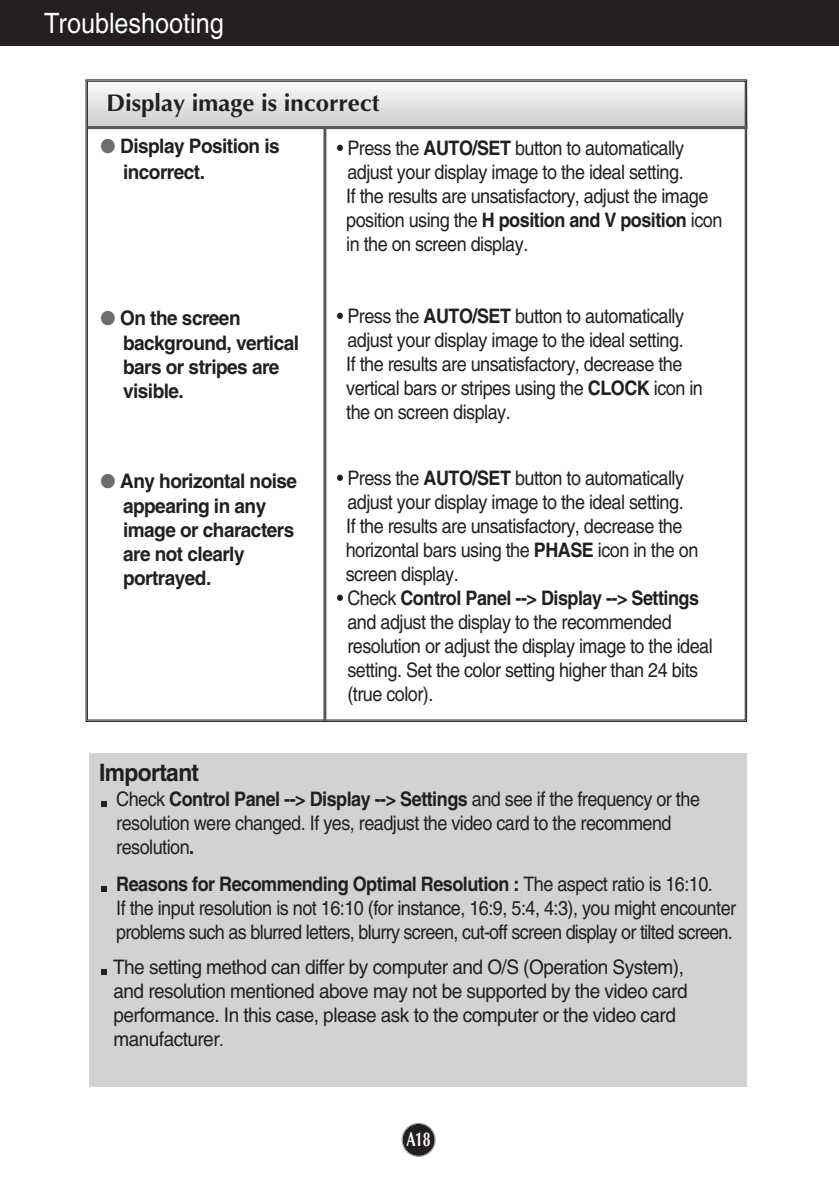
<style>
.page{position:relative;width:839px;height:1189px;background:#fff}
.page>*{position:absolute;margin:0;border:0;box-sizing:border-box;transform-origin:0 0}
.t1{font:28px "Helvetica";color:#fff;scale:.9 1}
.t2{font:700 24px "Optima";color:#231f20}
.t3{font:700 24px "Helvetica";letter-spacing:-.03em;color:#231f20;scale:.95 1}
.t4{font:20px/24px "Helvetica";letter-spacing:-.03em;color:#231f20;scale:.95 1}
.t5{font:20px/24px "Helvetica";letter-spacing:-.03em;color:#231f20;scale:.9 1}
.t6{font:700 20px/24.4px "Helvetica";letter-spacing:-.03em;color:#231f20;scale:.95 1}
.t7{font:700 20px "Optima";color:#fff;scale:.7 1}
.s1{color:#6c6d70}
.s2{font-weight:700}
.s3{font-size:18px}
</style>
<div class="page">
<div style="left:402px;top:1124px;width:32px;height:32px;background:#231f20;border-radius:50%"></div>
<div style="left:401px;top:1123px;width:34px;height:34px;border:1px solid #939598;border-radius:50%"></div>
<div style="left:0;top:0;width:839px;height:45px;background:#231f20"></div>
<hr style="left:87px;top:83px;width:660px;height:3px;background:#f8f8f9">
<hr style="left:87px;top:86px;width:660px;height:2px;background:#f4f5f5">
<hr style="left:87px;top:88px;width:660px;height:2px;background:#f1f2f3">
<hr style="left:87px;top:90px;width:660px;height:3px;background:#eeeeef">
<hr style="left:87px;top:93px;width:660px;height:3px;background:#eaebec">
<hr style="left:87px;top:96px;width:660px;height:3px;background:#e5e6e8">
<hr style="left:87px;top:99px;width:660px;height:2px;background:#e1e2e4">
<hr style="left:87px;top:101px;width:660px;height:2px;background:#dfe0e2">
<hr style="left:87px;top:103px;width:660px;height:2px;background:#dcdddf">
<hr style="left:87px;top:105px;width:660px;height:3px;background:#d9dadc">
<hr style="left:87px;top:108px;width:660px;height:3px;background:#d6d7d9">
<hr style="left:87px;top:111px;width:660px;height:3px;background:#d2d3d5">
<hr style="left:87px;top:114px;width:660px;height:2px;background:#cfd0d2">
<hr style="left:87px;top:116px;width:660px;height:2px;background:#cccdcf">
<hr style="left:87px;top:118px;width:660px;height:2px;background:#cacbcd">
<hr style="left:87px;top:120px;width:660px;height:3px;background:#c7c8ca">
<hr style="left:87px;top:123px;width:660px;height:3px;background:#c3c4c7">
<hr style="left:323px;top:128px;width:3px;height:593px;background:#57585a">
<hr style="left:88px;top:126px;width:659px;height:3px;background:#57585a">
<div style="left:89px;top:753px;width:658px;height:333px;background:#d1d2d4"></div>
<svg style="left:101px;top:969px;width:6px;height:5px"></svg>
<svg style="left:101px;top:886px;width:6px;height:5px"></svg>
<svg style="left:101px;top:801px;width:6px;height:5px"></svg>
<h1 class="t1" style="left:44px;top:13px;width:201px">Troubleshooting</h1>
<p class="t2" style="left:106px;top:93px;width:275px">Display image is incorrect</p>
<p class="t6" style="left:123px;top:135px;width:166px;line-height:25.6px;text-indent:-23px"><span class="s1">●</span> Display Position is incorrect.</p>
<p class="t4" style="left:346px;top:138px;width:397px;text-indent:-9px">• Press the <span class="s2">AUTO/SET</span> button to automatically adjust your display image to the ideal setting.<br>If the results are unsatisfactory, adjust the image position using the <span class="s2">H position and V position</span> icon in the on screen display.</p>
<p class="t6" style="left:123px;top:307px;width:187px;text-indent:-23px"><span class="s1">●</span> On the screen background, vertical bars or stripes are visible.</p>
<p class="t6" style="left:123px;top:470px;width:185px;text-indent:-23px"><span class="s1">●</span> Any horizontal noise appearing in any image or characters are not clearly portrayed.</p>
<p class="t4" style="left:346px;top:306px;width:377px;text-indent:-9px">• Press the <span class="s2">AUTO/SET</span> button to automatically adjust your display image to the ideal setting.<br>If the results are unsatisfactory, decrease the vertical bars or stripes using the <span class="s2">CLOCK</span> icon in the on screen display.</p>
<p class="t4" style="left:346px;top:467px;width:373px;text-indent:-9px">• Press the <span class="s2">AUTO/SET</span> button to automatically adjust your display image to the ideal setting.<br>If the results are unsatisfactory, decrease the horizontal bars using the <span class="s2">PHASE</span> icon in the on screen display.</p>
<p class="t4" style="left:347px;top:587px;width:386px;text-indent:-11px">• Check <span class="s2">Control Panel --&gt; Display --&gt; Settings </span>and adjust the display to the recommended resolution or adjust the display image to the ideal setting. Set the color setting higher than 24 bits (true color).</p>
<p class="t3" style="left:99px;top:763px;width:107px">Important</p>
<p class="t5" style="left:116px;top:789px;width:650px">Check <span class="s2">Control Panel --&gt; Display --&gt; Settings</span> and see if the frequency or the resolution were changed. If yes, readjust the video card to the recommend resolution<span class="s2">.</span></p>
<p class="t5" style="left:116px;top:874px;width:690px"><span class="s2">Reasons for Recommending Optimal Resolution :</span> The aspect ratio is 16:10.<br>If the input resolution is not 16:10 (for instance, 16:9, 5:4, 4:3), you might encounter problems such as blurred letters, blurry screen, cut-off screen display or tilted screen.</p>
<p class="t4" style="left:113px;top:957px;width:606px">The setting method can differ by computer and O/S (Operation System), and resolution mentioned above may not be supported by the video card performance. In this case, please ask to the computer or the video card manufacturer<span class="s3">.</span></p>
<p class="t7" style="left:406px;top:1131px;width:36px">A18</p>
</div>
